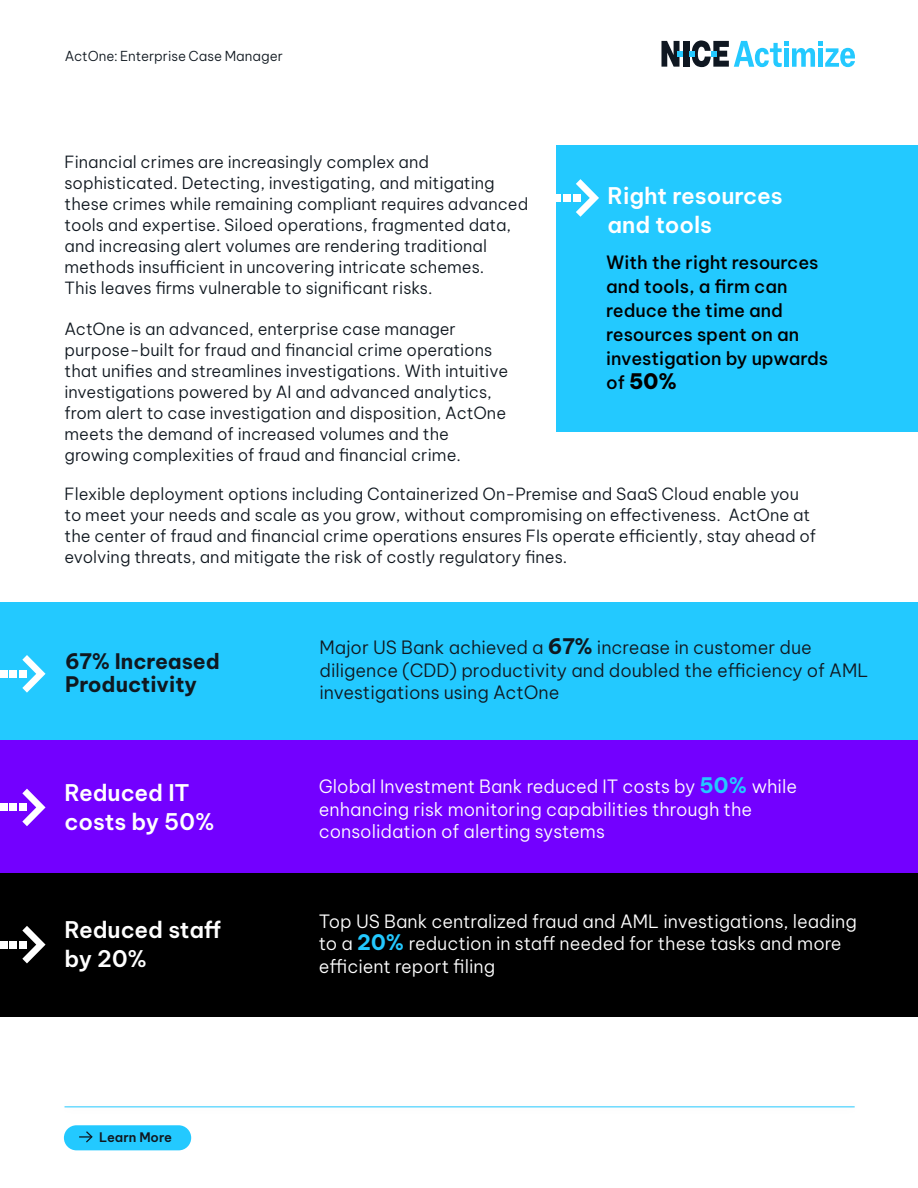
<style>
.page{position:relative;width:918px;height:1188px;background:#fff}
.page>*{position:absolute;margin:0;border:0;box-sizing:border-box;transform-origin:0 0}
.t1{font:600 22.5px/28.5px "Be Vietnam Pro";letter-spacing:-.005em;color:#fff}
.t2{font:700 21px/22.5px "Be Vietnam Pro";color:#101820}
.t3{font:800 21px "Be Vietnam Pro";color:#000}
.t4{font:300 18px/22.5px "Be Vietnam Pro";color:#fff}
.t5{font:300 18px/22.5px "Be Vietnam Pro";color:#101820}
.t6{font:500 18px/24px "Be Vietnam Pro";color:#000}
.t7{font:300 16.5px/21px "Be Vietnam Pro";color:#101820}
.t8{font:300 13.5px "Be Vietnam Pro";color:#101820}
.t9{font:600 12.9px "Be Vietnam Pro";letter-spacing:-.005em;color:#101820}
.s1{font-weight:500;font-size:18px}
.s2{font-weight:700;font-size:21px}
.s3{font-weight:700;font-size:21px;color:#23c9ff}
</style>
<div class="page">
<div style="left:683px;top:41px;width:6px;height:26px;background:#0f1721"></div>
<svg style="left:689px;top:40px;width:166px;height:27px"></svg>
<svg style="left:662px;top:41px;width:21px;height:26px"></svg>
<div style="left:57px;top:1098px;width:805px;height:18px;background:#000;opacity:.15"></div>
<hr style="left:65px;top:1106px;width:790px;height:1px;background:#23c9ff">
<div style="left:64px;top:1125px;width:127px;height:25px;background:#23c9ff;border-radius:13px"></div>
<svg style="left:79px;top:1131px;width:14px;height:12px"></svg>
<div style="left:0;top:603px;width:918px;height:137px;background:#23c9ff"></div>
<div style="left:0;top:740px;width:918px;height:136px;background:#7300ff"></div>
<div style="left:0;top:874px;width:918px;height:143px;background:#000"></div>
<div style="left:556px;top:146px;width:362px;height:286px;background:#23c9ff"></div>
<svg style="left:22px;top:655px;width:24px;height:38px"></svg>
<div style="left:20px;top:670px;width:7px;height:8px;background:#fff"></div>
<div style="left:10px;top:670px;width:7px;height:8px;background:#fff"></div>
<div style="left:0;top:670px;width:7px;height:8px;background:#fff"></div>
<svg style="left:22px;top:789px;width:24px;height:37px"></svg>
<div style="left:20px;top:804px;width:7px;height:7px;background:#fff"></div>
<div style="left:10px;top:804px;width:7px;height:7px;background:#fff"></div>
<div style="left:0;top:804px;width:7px;height:7px;background:#fff"></div>
<svg style="left:22px;top:926px;width:24px;height:37px"></svg>
<div style="left:20px;top:941px;width:7px;height:7px;background:#fff"></div>
<div style="left:10px;top:941px;width:7px;height:7px;background:#fff"></div>
<div style="left:0;top:941px;width:7px;height:7px;background:#fff"></div>
<svg style="left:576px;top:179px;width:23px;height:38px"></svg>
<div style="left:573px;top:194px;width:7px;height:8px;background:#fff"></div>
<div style="left:563px;top:194px;width:8px;height:8px;background:#fff"></div>
<div style="left:554px;top:194px;width:7px;height:8px;background:#fff"></div>
<p class="t8" style="left:65px;top:45px;width:220px">ActOne: Enterprise Case Manager</p>
<p class="t7" style="left:65px;top:150px;width:465px">Financial crimes are increasingly complex and sophisticated. Detecting, investigating, and mitigating these crimes while remaining compliant requires advanced tools and expertise. Siloed operations, fragmented data, and increasing alert volumes are rendering traditional methods insufficient in uncovering intricate schemes.<br>This leaves firms vulnerable to significant risks.</p>
<p class="t7" style="left:65px;top:317px;width:445px">ActOne is an advanced, enterprise case manager purpose-built for fraud and financial crime operations that unifies and streamlines investigations. With intuitive investigations powered by AI and advanced analytics, from alert to case investigation and disposition, ActOne meets the demand of increased volumes and the growing complexities of fraud and financial crime.</p>
<p class="t7" style="left:65px;top:482px;width:753px">Flexible deployment options including Containerized On-Premise and SaaS Cloud enable you to meet your needs and scale as you grow, without compromising on effectiveness. ActOne at the center of fraud and financial crime operations ensures FIs operate efficiently, stay ahead of evolving threats, and mitigate the risk of costly regulatory fines.</p>
<h1 class="t1" style="left:607px;top:179px;width:177px">Right resources and tools</h1>
<p class="t6" style="left:606px;top:249px;width:224px">With the right resources and tools, a firm can reduce the time and resources spent on an investigation by upwards</p>
<p class="t3" style="left:606px;top:363px;width:72px"><span class="s1">of</span> 50%</p>
<p class="t2" style="left:65px;top:648px;width:156px">67% Increased<br>Productivity</p>
<h1 class="t1" style="left:65px;top:776px;width:151px">Reduced IT costs by 50%</h1>
<h1 class="t1" style="left:65px;top:913px;width:158px">Reduced staff by 20%</h1>
<p class="t9" style="left:99px;top:1126px;width:74px">Learn More</p>
<p class="t5" style="left:319px;top:635px;width:551px">Major US Bank achieved a <span class="s2">67%</span> increase in customer due diligence (CDD) productivity and doubled the efficiency of AML investigations using ActOne</p>
<p class="t4" style="left:319px;top:774px;width:480px">Global Investment Bank reduced IT costs by <span class="s3">50%</span> while enhancing risk monitoring capabilities through the consolidation of alerting systems</p>
<p class="t4" style="left:319px;top:908px;width:540px">Top US Bank centralized fraud and AML investigations, leading to a <span class="s3">20%</span> reduction in staff needed for these tasks and more efficient report filing</p>
</div>
